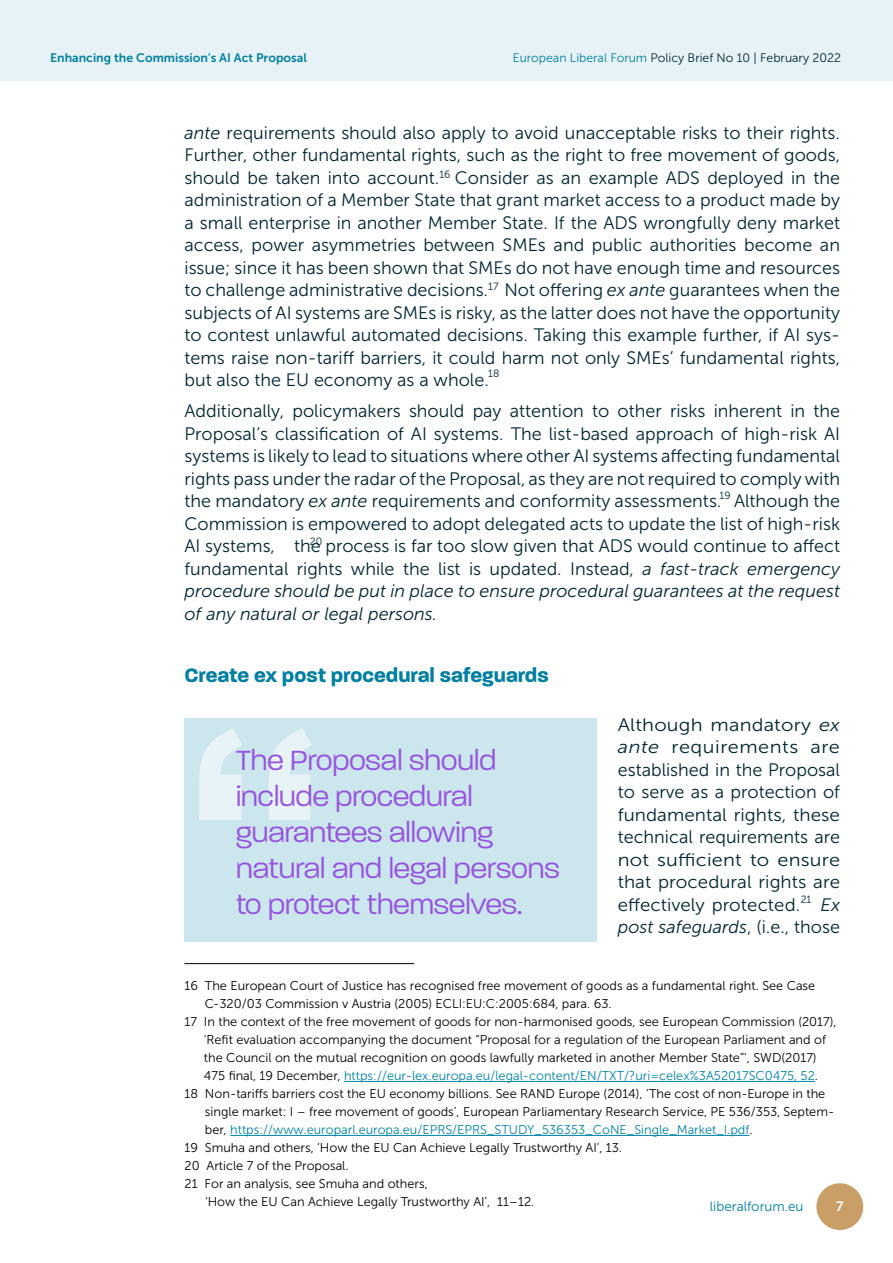
<style>
.page{position:relative;width:893px;height:1263px;background:#fff}
.page>*{position:absolute;margin:0;border:0;box-sizing:border-box;transform-origin:0 0}
.t1{font:300 30px/36px "Paralucent";color:#9653e0}
.t2{font:700 21px "Paralucent";color:#007fa3}
.t3{font:18px/22.5px "Museo Sans 300";color:#002633;text-align:justify}
.t4{font:18px/22.5px "Museo Sans 300";color:#002633;text-align:justify;scale:1.11 1}
.t5{font:13.5px "Museo Sans 700";color:#007fa3}
.t6{font:13.5px "Museo Sans 300";color:#002633}
.t7{font:13.5px "Museo Sans 300";color:#007fa3}
.t8{font:13.5px "Museo Sans 700";color:#fff}
.t9{font:12.75px "Museo Sans 300";color:#000}
.t10{font:12.75px "Museo Sans 300";color:#0084a9}
.t11{font:12.3px "Museo Sans 300";color:#002633}
.t12{font:12.3px "Museo Sans 700";color:#007fa3}
.t13{font:10.5px "Museo Sans 300";color:#002633}
.s1{color:#007fa3}
.s2{font-style:italic}
.s3{color:#000}
</style>
<div class="page">
<div style="left:0;top:0;width:893px;height:80px;background:#e6f2f6"></div>
<div style="left:816px;top:1183px;width:47px;height:47px;background:#c99e67;border-radius:50%"></div>
<hr style="left:184px;top:963px;width:230px;height:1px;background:#000">
<hr style="left:344px;top:1081px;width:471px;height:1px;background:#0084a9">
<hr style="left:230px;top:1135px;width:519px;height:1px;background:#0084a9">
<div style="left:184px;top:718px;width:412px;height:223px;background:#cce6ed"></div>
<svg style="left:199px;top:728px;width:112px;height:92px"></svg>
<p class="t6" style="left:519px;top:49px;width:325px"><span class="s1">European Liberal Forum</span> Policy Brief No 3 | July 2021</p>
<p class="t5" style="left:51px;top:49px;width:423px">5G for Industry 4.0: Actors, Challenges, and a New Start for Europe</p>
<p class="t11" style="left:513px;top:51px;width:330px"><span class="s1">European Liberal Forum</span> Policy Brief No 10 | February 2022</p>
<p class="t12" style="left:50px;top:51px;width:258px">Enhancing the Commission's AI Act Proposal</p>
<p class="t3" style="left:184px;top:122px;width:657px"><span class="s2">ante</span> requirements should also apply to avoid unacceptable risks to their rights.<br>Further, other fundamental rights, such as the right to free movement of goods, should be taken into account.<sup>16</sup> Consider as an example ADS deployed in the administration of a Member State that grant market access to a product made by a small enterprise in another Member State. If the ADS wrongfully deny market access, power asymmetries between SMEs and public authorities become an issue; since it has been shown that SMEs do not have enough time and resources to challenge administrative decisions. <sup>1</sup> Not offering <span class="s2">ex ante</span> guarantees when the subjects of AI systems are SMEs is risky, as the latter does not have the opportunity to contest unlawful automated decisions. Taking this example further, if AI sys&shy;tems raise non-tariff barriers, it could harm not only SMEs’ fundamental rights, but also the EU economy as a whole.</p>
<p class="t3" style="left:184px;top:400px;width:657px">Additionally, policymakers should pay attention to other risks inherent in the Proposal’s classification of AI systems. The list-based approach of high-risk AI systems is likely to lead to situations where other AI systems affecting fundamental rights pass under the radar of the Proposal, as they are not required to comply with the mandatory <span class="s2">ex ante</span> requirements and conformity assessments. Although the Commission is empowered to adopt delegated acts to update the list of high-risk AI systems, the process is far too slow given that ADS would continue to affect fundamental rights while the list is updated. Instead, <span class="s2">a fast-track emergency procedure should be put in place to ensure procedural guarantees at the request of any natural or legal persons.</span></p>
<p class="t13" style="left:488px;top:281px;width:12px">17</p>
<p class="t13" style="left:488px;top:367px;width:13px">18</p>
<p class="t13" style="left:719px;top:490px;width:13px">19</p>
<p class="t13" style="left:310px;top:535px;width:14px">20</p>
<p class="t2" style="left:184px;top:662px;width:366px">Create ex post procedural safeguards</p>
<h1 class="t1" style="left:236px;top:742px;width:325px">The Proposal should include procedural guarantees allowing natural and legal persons to protect themselves.</h1>
<p class="t4" style="left:618px;top:713px;width:202px">Although mandatory <span class="s2">ex ante</span> requirements are established in the Proposal to serve as a protection of fundamental rights, these technical requirements are not sufficient to ensure that procedural rights are effectively protected. <span class="s2">Ex post safeguards</span>, (i.e., those</p>
<p class="t13" style="left:801px;top:893px;width:12px">21</p>
<p class="t9" style="left:184px;top:979px;width:632px">16 The European Court of Justice has recognised free movement of goods as a fundamental right. See Case</p>
<p class="t9" style="left:205px;top:997px;width:408px">C-320/03 Commission v Austria (2005) ECLI:EU:C:2005:684, para. 63.</p>
<p class="t9" style="left:184px;top:1015px;width:654px">17 In the context of the free movement of goods for non-harmonised goods, see European Commission (2017),</p>
<p class="t9" style="left:204px;top:1033px;width:624px">‘Refit evaluation accompanying the document “Proposal for a regulation of the European Parliament and of</p>
<p class="t9" style="left:204px;top:1051px;width:614px">the Council on the mutual recognition on goods lawfully marketed in another Member State”’, SWD(2017)</p>
<p class="t10" style="left:204px;top:1069px;width:616px"><span class="s3">475 final, 19 December,</span> https://eur-lex.europa.eu/legal-content/EN/TXT/?uri=celex%3A52017SC0475, 52<span class="s3">.</span></p>
<p class="t9" style="left:184px;top:1087px;width:642px">18 Non-tariffs barriers cost the EU economy billions. See RAND Europe (2014), ‘The cost of non-Europe in the</p>
<p class="t9" style="left:205px;top:1105px;width:631px">single market: I – free movement of goods’, European Parliamentary Research Service, PE 536/353, Septem-</p>
<p class="t10" style="left:205px;top:1123px;width:549px"><span class="s3">ber,</span> https://www.europarl.europa.eu/EPRS/EPRS_STUDY_536353_CoNE_Single_Market_I.pdf<span class="s3">.</span></p>
<p class="t9" style="left:185px;top:1141px;width:439px">19 Smuha and others, ‘How the EU Can Achieve Legally Trustworthy AI’, 13.</p>
<p class="t9" style="left:185px;top:1159px;width:166px">20 Article 7 of the Proposal.</p>
<p class="t9" style="left:185px;top:1177px;width:245px">21 For an analysis, see Smuha and others,</p>
<p class="t9" style="left:205px;top:1195px;width:331px">‘How the EU Can Achieve Legally Trustworthy AI’, 11–12.</p>
<p class="t7" style="left:710px;top:1199px;width:95px">liberalforum.eu</p>
<p class="t8" style="left:836px;top:1199px;width:9px">7</p>
</div>
